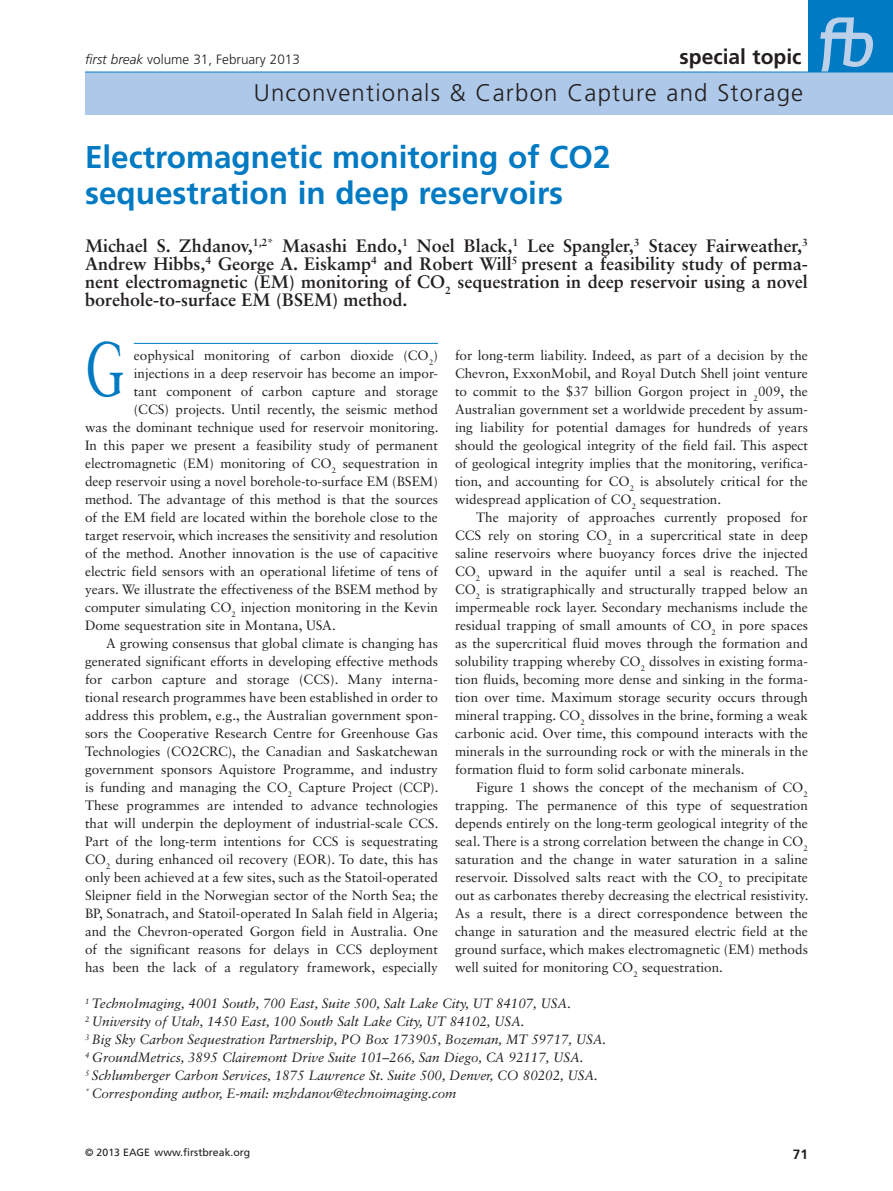
<style>
.page{position:relative;width:893px;height:1191px;background:#fff}
.page>*{position:absolute;margin:0;border:0;box-sizing:border-box;transform-origin:0 0}
._04-Brood_lijn{font:76.8px "Sabon LT Std";color:#007ac2;scale:.65 1}
._00_Kop_1{font:700 31.5px/36px "Frutiger LT Std";color:#007ac2}
.t1{font:300 24px "Frutiger LT Std";letter-spacing:.05em;color:#231f20}
.t2{font:700 21px "Frutiger LT Std";color:#231f20}
._03-Intro{font:700 18px/18px "Sabon LT Std";color:#231f20;text-align:justify}
._04-Brood{font:13.5px/18px "Sabon LT Std";color:#231f20;text-align:justify}
._04-Brood_lijn-2{font:13.5px "Sabon LT Std";color:#231f20}
._04-Brood_zonder_ins{font:italic 13.5px "Sabon LT Std";letter-spacing:-.005em;color:#231f20}
.t3{font:300 13.5px "Frutiger LT Std";color:#231f20}
.t4{font:700 13.5px "Frutiger LT Std";color:#231f20}
.t5{font:10.5px "Frutiger LT Std";color:#231f20}
.s1{font-style:italic}
</style>
<div class="page">
<div style="left:85px;top:72px;width:808px;height:43px;background:#adc8e8"></div>
<div style="left:808px;top:0;width:85px;height:72px;background:#007ac2"></div>
<svg style="left:820px;top:17px;width:53px;height:55px"></svg>
<hr style="left:85px;top:72px;width:808px;height:1px;background:#007ac2">
<hr style="left:134px;top:343px;width:304px;height:1px;background:#007ac2">
<p class="t3" style="left:85px;top:52px;width:216px"><span class="s1">first break</span> volume 31, February 2013</p>
<p class="t2" style="left:680px;top:45px;width:123px">special topic</p>
<p class="t1" style="left:254px;top:79px;width:551px">Unconventionals &amp; Carbon Capture and Storage</p>
<p class="_00_Kop_1" style="left:85px;top:139px;width:527px">Electromagnetic monitoring of CO2 sequestration in deep reservoirs</p>
<p class="_03-Intro" style="left:85px;top:236px;width:724px">Michael S. Zhdanov,<sup>1,2*</sup> Masashi Endo,<sup>1</sup> Noel Black,<sup>1</sup> Lee Spangler,<sup>3</sup> Stacey Fairweather,<sup>3<br></sup>Andrew Hibbs,<sup>4</sup> George A. Eiskamp<sup>4</sup> and Robert Will<sup>5</sup> present a feasibility study of perma&shy;nent electromagnetic (EM) monitoring of CO<sub>2</sub> sequestration in deep reservoir using a novel borehole-to-surface EM (BSEM) method.</p>
<p class="_04-Brood_lijn" style="left:85px;top:324px;width:61px">G</p>
<p class="_04-Brood_lijn-2" style="left:134px;top:347px;width:306px">eophysical monitoring of carbon dioxide (CO<sub>2</sub>)</p>
<p class="_04-Brood" style="left:455px;top:346px;width:354px">for long-term liability. Indeed, as part of a decision by the Chevron, ExxonMobil, and Royal Dutch Shell joint venture to commit to the $37 billion Gorgon project in <sub>2</sub>009, the Australian government set a worldwide precedent by assum&shy;ing liability for potential damages for hundreds of years should the geological integrity of the field fail. This aspect of geological integrity implies that the monitoring, verifica&shy;tion, and accounting for CO<sub>2</sub> is absolutely critical for the widespread application of CO<sub>2</sub> sequestration.</p>
<p class="_04-Brood" style="left:455px;top:508px;width:354px;text-indent:21px">The majority of approaches currently proposed for CCS rely on storing CO<sub>2</sub> in a supercritical state in deep saline reservoirs where buoyancy forces drive the injected CO<sub>2</sub> upward in the aquifer until a seal is reached. The CO<sub>2</sub> is stratigraphically and structurally trapped below an impermeable rock layer. Secondary mechanisms include the residual trapping of small amounts of CO<sub>2</sub> in pore spaces as the supercritical fluid moves through the formation and solubility trapping whereby CO<sub>2</sub> dissolves in existing forma&shy;tion fluids, becoming more dense and sinking in the forma&shy;tion over time. Maximum storage security occurs through mineral trapping. CO<sub>2</sub> dissolves in the brine, forming a weak carbonic acid. Over time, this compound interacts with the minerals in the surrounding rock or with the minerals in the formation fluid to form solid carbonate minerals.</p>
<p class="_04-Brood" style="left:455px;top:778px;width:355px;text-indent:21px">Figure 1 shows the concept of the mechanism of CO<sub>2 </sub>trapping. The permanence of this type of sequestration depends entirely on the long-term geological integrity of the seal. There is a strong correlation between the change in CO<sub>2 </sub>saturation and the change in water saturation in a saline reservoir. Dissolved salts react with the CO<sub>2</sub> to precipitate out as carbonates thereby decreasing the electrical resistivity.<br>As a result, there is a direct correspondence between the change in saturation and the measured electric field at the ground surface, which makes electromagnetic (EM) methods well suited for monitoring CO<sub>2</sub> sequestration.</p>
<p class="_04-Brood_lijn-2" style="left:134px;top:365px;width:306px">injections in a deep reservoir has become an impor-</p>
<p class="_04-Brood_lijn-2" style="left:134px;top:383px;width:306px">tant component of carbon capture and storage</p>
<p class="_04-Brood_lijn-2" style="left:134px;top:401px;width:306px">(CCS) projects. Until recently, the seismic method</p>
<p class="_04-Brood_lijn-2" style="left:85px;top:419px;width:355px">was the dominant technique used for reservoir monitoring.</p>
<p class="_04-Brood_lijn-2" style="left:85px;top:437px;width:354px">In this paper we present a feasibility study of permanent</p>
<p class="_04-Brood_lijn-2" style="left:85px;top:455px;width:354px">electromagnetic (EM) monitoring of CO<sub>2</sub> sequestration in</p>
<p class="_04-Brood_lijn-2" style="left:85px;top:473px;width:354px">deep reservoir using a novel borehole-to-surface EM (BSEM)</p>
<p class="_04-Brood_lijn-2" style="left:85px;top:491px;width:354px">method. The advantage of this method is that the sources</p>
<p class="_04-Brood_lijn-2" style="left:85px;top:509px;width:354px">of the EM field are located within the borehole close to the</p>
<p class="_04-Brood_lijn-2" style="left:85px;top:527px;width:354px">target reservoir, which increases the sensitivity and resolution</p>
<p class="_04-Brood_lijn-2" style="left:85px;top:545px;width:354px">of the method. Another innovation is the use of capacitive</p>
<p class="_04-Brood_lijn-2" style="left:85px;top:563px;width:354px">electric field sensors with an operational lifetime of tens of</p>
<p class="_04-Brood_lijn-2" style="left:85px;top:581px;width:354px">years. We illustrate the effectiveness of the BSEM method by</p>
<p class="_04-Brood_lijn-2" style="left:85px;top:599px;width:354px">computer simulating CO<sub>2</sub> injection monitoring in the Kevin</p>
<p class="_04-Brood_lijn-2" style="left:85px;top:617px;width:252px">Dome sequestration site in Montana, USA.</p>
<p class="_04-Brood" style="left:85px;top:634px;width:355px;text-indent:21px">A growing consensus that global climate is changing has generated significant efforts in developing effective methods for carbon capture and storage (CCS). Many interna&shy;tional research programmes have been established in order to address this problem, e.g., the Australian government spon&shy;sors the Cooperative Research Centre for Greenhouse Gas Technologies (CO2CRC), the Canadian and Saskatchewan government sponsors Aquistore Programme, and industry is funding and managing the CO<sub>2</sub> Capture Project (CCP).<br>These programmes are intended to advance technologies that will underpin the deployment of industrial-scale CCS.<br>Part of the long-term intentions for CCS is sequestrating CO<sub>2</sub> during enhanced oil recovery (EOR). To date, this has only been achieved at a few sites, such as the Statoil-operated Sleipner field in the Norwegian sector of the North Sea; the BP, Sonatrach, and Statoil-operated In Salah field in Algeria; and the Chevron-operated Gorgon field in Australia. One of the significant reasons for delays in CCS deployment has been the lack of a regulatory framework, especially</p>
<p class="_04-Brood_zonder_ins" style="left:85px;top:995px;width:487px"><sup>1</sup> TechnoImaging, 4001 South, 700 East, Suite 500, Salt Lake City, UT 84107, USA.</p>
<p class="_04-Brood_zonder_ins" style="left:85px;top:1013px;width:441px"><sup>2</sup> University of Utah, 1450 East, 100 South Salt Lake City, UT 84102, USA.</p>
<p class="_04-Brood_zonder_ins" style="left:85px;top:1031px;width:523px"><sup>3</sup> Big Sky Carbon Sequestration Partnership, PO Box 173905, Bozeman, MT 59717, USA.</p>
<p class="_04-Brood_zonder_ins" style="left:85px;top:1049px;width:500px"><sup>4</sup> GroundMetrics, 3895 Clairemont Drive Suite 101–266, San Diego, CA 92117, USA.</p>
<p class="_04-Brood_zonder_ins" style="left:85px;top:1067px;width:514px"><sup>5</sup> Schlumberger Carbon Services, 1875 Lawrence St. Suite 500, Denver, CO 80202, USA.</p>
<p class="_04-Brood_zonder_ins" style="left:85px;top:1085px;width:373px"><sup>*</sup> Corresponding author, E-mail: mzhdanov@technoimaging.com</p>
<p class="t5" style="left:85px;top:1146px;width:167px">© 2013 EAGE www.firstbreak.org</p>
<p class="t4" style="left:793px;top:1146px;width:17px">71</p>
</div>
